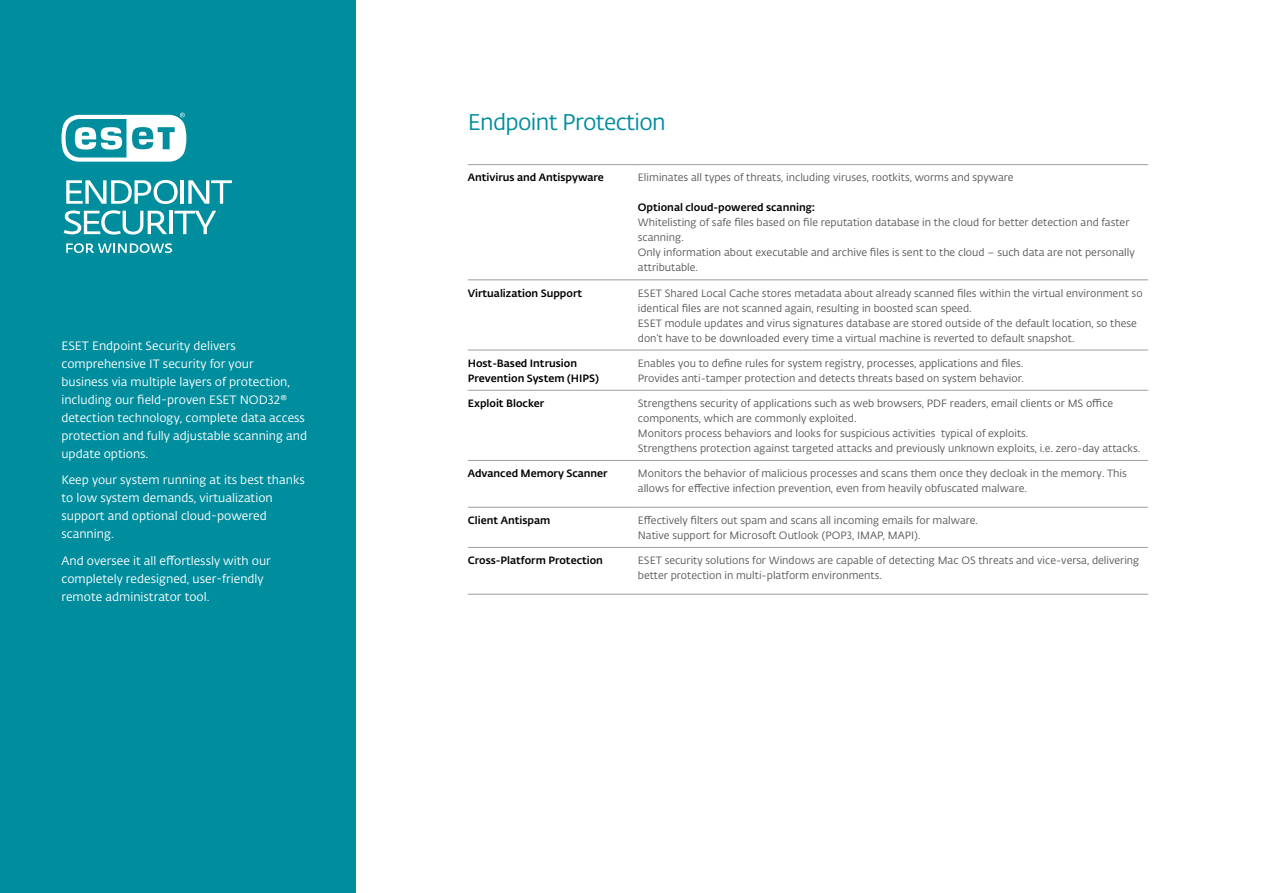
<style>
.page{position:relative;width:1263px;height:893px;background:#fff}
.page>*{position:absolute;margin:0;border:0;box-sizing:border-box;transform-origin:0 0}
.t1{font:22.5px "Fedra Sans Alt Pro Book LF";letter-spacing:-.03em;color:#008e9e}
.t2{font:12px/18px "Fedra Sans Alt Pro Book LF";color:#fff}
.t3{font:10.5px/15px "Fedra Sans Alt Pro Book LF";color:#555756}
.t4{font:10.5px/15px "Fedra Sans Alt Pro Med LF";color:#000}
</style>
<div class="page">
<div style="left:0;top:0;width:355px;height:893px;background:#008e9e"></div>
<hr style="left:468px;top:164px;width:170px;height:1px;background:#9d9e9e">
<hr style="left:638px;top:164px;width:510px;height:1px;background:#9d9e9e">
<hr style="left:468px;top:279px;width:170px;height:1px;background:#9d9e9e">
<hr style="left:638px;top:279px;width:510px;height:1px;background:#9d9e9e">
<hr style="left:468px;top:350px;width:170px;height:1px;background:#9d9e9e">
<hr style="left:638px;top:350px;width:510px;height:1px;background:#9d9e9e">
<hr style="left:468px;top:460px;width:170px;height:1px;background:#9d9e9e">
<hr style="left:638px;top:460px;width:510px;height:1px;background:#9d9e9e">
<hr style="left:468px;top:507px;width:170px;height:1px;background:#9d9e9e">
<hr style="left:638px;top:507px;width:510px;height:1px;background:#9d9e9e">
<hr style="left:468px;top:547px;width:170px;height:1px;background:#9d9e9e">
<hr style="left:638px;top:547px;width:510px;height:1px;background:#9d9e9e">
<hr style="left:468px;top:594px;width:170px;height:1px;background:#9d9e9e">
<hr style="left:638px;top:594px;width:510px;height:1px;background:#9d9e9e">
<hr style="left:468px;top:390px;width:170px;height:1px;background:#9d9e9e">
<hr style="left:638px;top:390px;width:510px;height:1px;background:#9d9e9e">
<svg style="left:66px;top:180px;width:112px;height:24px"></svg>
<hr style="left:181px;top:180px;width:3px;height:24px;background:#fff">
<svg style="left:188px;top:180px;width:44px;height:24px"></svg>
<svg style="left:64px;top:210px;width:103px;height:25px"></svg>
<hr style="left:169px;top:211px;width:4px;height:23px;background:#fff">
<svg style="left:174px;top:211px;width:42px;height:23px"></svg>
<svg style="left:61px;top:113px;width:125px;height:49px"></svg>
<svg style="left:66px;top:243px;width:106px;height:10px"></svg>
<p class="t2" style="left:61px;top:336px;width:247px">ESET Endpoint Security delivers comprehensive IT security for your<br>business via multiple layers of protection, including our field-proven ESET NOD32® detection technology, complete data access protection and fully adjustable scanning and update options.</p>
<p class="t2" style="left:61px;top:470px;width:245px">Keep your system running at its best thanks to low system demands, virtualization support and optional cloud-powered scanning.</p>
<p class="t2" style="left:61px;top:551px;width:211px">And oversee it all effortlessly with our completely redesigned, user-friendly remote administrator tool.</p>
<h1 class="t1" style="left:468px;top:107px;width:200px">Endpoint Protection</h1>
<p class="t4" style="left:468px;top:169px;width:138px">Antivirus and Antispyware</p>
<p class="t3" style="left:638px;top:170px;width:377px">Eliminates all types of threats, including viruses, rootkits, worms and spyware</p>
<p class="t4" style="left:638px;top:199px;width:179px">Optional cloud-powered scanning:</p>
<p class="t3" style="left:638px;top:215px;width:498px">Whitelisting of safe files based on file reputation database in the cloud for better detection and faster scanning.<br>Only information about executable and archive files is sent to the cloud – such data are not personally attributable.</p>
<p class="t4" style="left:468px;top:285px;width:116px">Virtualization Support</p>
<p class="t3" style="left:638px;top:285px;width:506px">ESET Shared Local Cache stores metadata about already scanned files within the virtual environment so identical files are not scanned again, resulting in boosted scan speed.<br>ESET module updates and virus signatures database are stored outside of the default location, so these don’t have to be downloaded every time a virtual machine is reverted to default snapshot.</p>
<p class="t4" style="left:468px;top:355px;width:133px">Host-Based Intrusion<br>Prevention System (HIPS)</p>
<p class="t3" style="left:638px;top:355px;width:388px">Enables you to define rules for system registry, processes, applications and files.<br>Provides anti-tamper protection and detects threats based on system behavior.</p>
<p class="t4" style="left:468px;top:395px;width:78px">Exploit Blocker</p>
<p class="t3" style="left:638px;top:395px;width:504px">Strengthens security of applications such as web browsers, PDF readers, email clients or MS office components, which are commonly exploited.<br>Monitors process behaviors and looks for suspicious activities typical of exploits.<br>Strengthens protection against targeted attacks and previously unknown exploits, i.e. zero-day attacks.</p>
<p class="t4" style="left:468px;top:465px;width:141px">Advanced Memory Scanner</p>
<p class="t3" style="left:638px;top:466px;width:491px">Monitors the behavior of malicious processes and scans them once they decloak in the memory. This allows for effective infection prevention, even from heavily obfuscated malware.</p>
<p class="t4" style="left:468px;top:512px;width:84px">Client Antispam</p>
<p class="t3" style="left:638px;top:512px;width:342px">Effectively filters out spam and scans all incoming emails for malware.<br>Native support for Microsoft Outlook (POP3, IMAP, MAPI).</p>
<p class="t4" style="left:468px;top:552px;width:137px">Cross-Platform Protection</p>
<p class="t3" style="left:638px;top:553px;width:503px">ESET security solutions for Windows are capable of detecting Mac OS threats and vice-versa, delivering better protection in multi-platform environments.</p>
</div>
